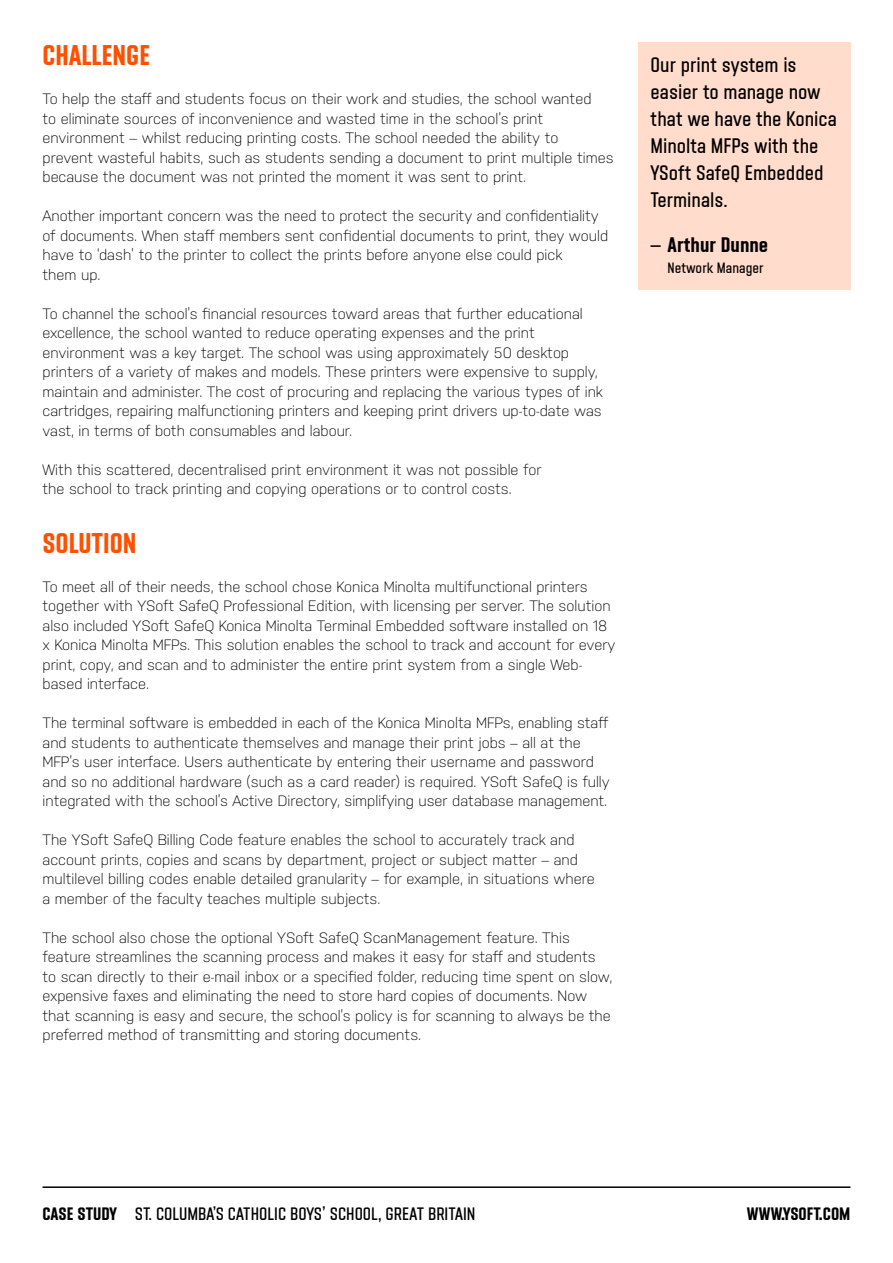
<style>
.page{position:relative;width:893px;height:1263px;background:#fff}
.page>*{position:absolute;margin:0;border:0;box-sizing:border-box;transform-origin:0 0}
.t1{font:700 28.5px "Y Soft";color:#ff5000}
.t2{font:21px/27px "Y Soft";color:#000}
.t3{font:700 21px "Y Soft";color:#000}
.t4{font:18px "Y Soft";color:#000}
.t5{font:700 18px "Y Soft";color:#000}
.t6{font:300 15px/19.5px "Nudista";color:#000}
.t7{font:15px "Y Soft";color:#000}
.s1{font-weight:400}
.s2{font-weight:700}
</style>
<div class="page">
<hr style="left:43px;top:1186px;width:807px;height:2px;background:#000">
<div style="left:638px;top:43px;width:212px;height:247px;background:#ffdccc"></div>
<h1 class="t1" style="left:43px;top:39px;width:96px">CHALLENGE</h1>
<p class="t6" style="left:43px;top:88px;width:572px">To help the staff and students focus on their work and studies, the school wanted<br>to eliminate sources of inconvenience and wasted time in the school’s print environment – whilst reducing printing costs. The school needed the ability to<br>prevent wasteful habits, such as students sending a document to print multiple times because the document was not printed the moment it was sent to print.</p>
<p class="t6" style="left:43px;top:205px;width:567px">Another important concern was the need to protect the security and confidentiality of documents. When staff members sent confidential documents to print, they would have to ‘dash’ to the printer to collect the prints before anyone else could pick<br>them up.</p>
<p class="t6" style="left:43px;top:303px;width:562px">To channel the school’s financial resources toward areas that further educational excellence, the school wanted to reduce operating expenses and the print environment was a key target. The school was using approximately 50 desktop printers of a variety of makes and models. These printers were expensive to supply, maintain and administer. The cost of procuring and replacing the various types of ink cartridges, repairing malfunctioning printers and keeping print drivers up-to-date was vast, in terms of both consumables and labour.</p>
<p class="t6" style="left:43px;top:459px;width:500px">With this scattered, decentralised print environment it was not possible for the school to track printing and copying operations or to control costs.</p>
<h1 class="t1" style="left:43px;top:527px;width:25px">SOLUTIO</h1>
<h1 class="t1" style="left:123px;top:527px;width:15px">N</h1>
<p class="t6" style="left:43px;top:576px;width:574px">To meet all of their needs, the school chose Konica Minolta multifunctional printers together with YSoft SafeQ Professional Edition, with licensing per server. The solution also included YSoft SafeQ Konica Minolta Terminal Embedded software installed on 18 x Konica Minolta MFPs. This solution enables the school to track and account for every print, copy, and scan and to administer the entire print system from a single Web&shy;based interface.</p>
<p class="t6" style="left:43px;top:712px;width:569px">The terminal software is embedded in each of the Konica Minolta MFPs, enabling staff and students to authenticate themselves and manage their print jobs – all at the MFP’s user interface. Users authenticate by entering their username and password and so no additional hardware (such as a card reader) is required. YSoft SafeQ is fully integrated with the school’s Active Directory, simplifying user database management.</p>
<p class="t6" style="left:43px;top:829px;width:554px">The YSoft SafeQ Billing Code feature enables the school to accurately track and account prints, copies and scans by department, project or subject matter – and multilevel billing codes enable detailed granularity – for example, in situations where a member of the faculty teaches multiple subjects.</p>
<p class="t6" style="left:43px;top:927px;width:571px">The school also chose the optional YSoft SafeQ ScanManagement feature. This feature streamlines the scanning process and makes it easy for staff and students to scan directly to their e-mail inbox or a specified folder, reducing time spent on slow, expensive faxes and eliminating the need to store hard copies of documents. Now that scanning is easy and secure, the school’s policy is for scanning to always be the preferred method of transmitting and storing documents.</p>
<h2 class="t2" style="left:651px;top:51px;width:188px">Our print system is easier to manage now that we have the Konica<br>Minolta MFPs with the<br>YSoft SafeQ Embedded<br>Terminals.</h2>
<h2 class="t3" style="left:651px;top:233px;width:119px"><span class="s1">–</span> ARTHUR DUNNE</h2>
<p class="t7" style="left:668px;top:259px;width:98px">Network Manager</p>
<p class="t4" style="left:43px;top:1204px;width:434px"><span class="s2">CASE STUDY</span> St. Columba’s Catholic Boys’ School, great britain</p>
<p class="t5" style="left:747px;top:1204px;width:105px">WWW.YS OFT.COM</p>
</div>
